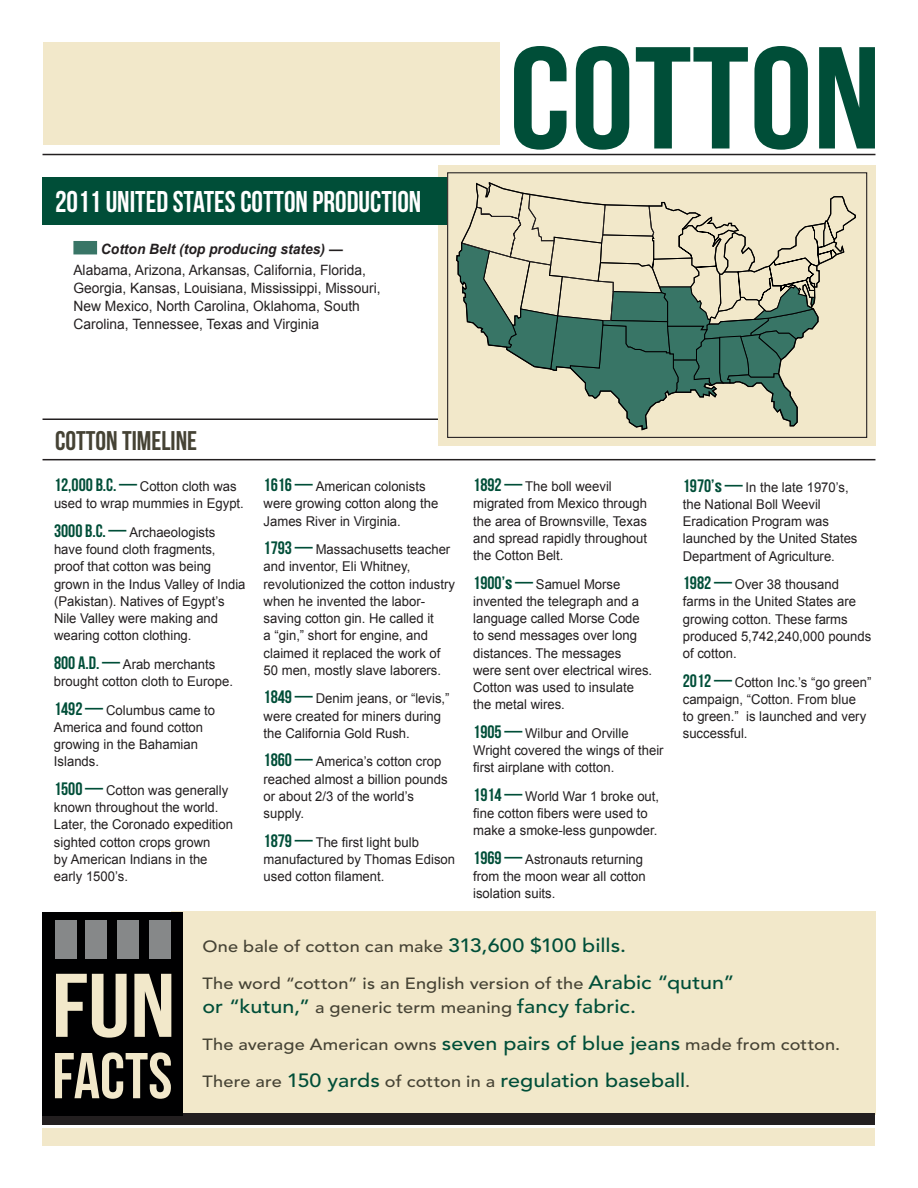
<style>
.page{position:relative;width:918px;height:1188px;background:#fff}
.page>*{position:absolute;margin:0;border:0;box-sizing:border-box;transform-origin:0 0}
.t1{font:144.75px "Bebas Neue";color:#004e38;scale:1.11 1}
.t2{font:90.15px "Bebas Neue";color:#f2e8ca;scale:1.18 1}
.t3{font:64.65px "Bebas Neue";color:#f2e8ca}
.HEAD{font:30px "Bebas Neue";color:#fff}
.vocabulary{font:27px "Bebas Neue";color:#454234}
.funfact{font:500 19.05px "Avenir";color:#004e38;scale:1.12 1}
.funfact-2{font:500 16.2px "Avenir";letter-spacing:.005em;color:#454234;scale:1.12 1}
.BODY{font:14.25px/18px "Arial";color:#231f20}
.BODY-2{font:italic 700 14.25px "Arial";color:#231f20}
.TIMELINE_HEAD{font:13.5px/17.2px "Arial";color:#231f20}
.s1{font-family:"Bebas Neue";font-size:18px;color:#004e38}
.s2{font-family:"Helvetica";font-weight:700;font-stretch:condensed;font-size:16.5px;color:#004e38}
.s3{font-size:19.05px;color:#004e38}
.s4{font-size:16.2px;color:#454234}
</style>
<div class="page">
<hr style="left:43px;top:418px;width:403px;height:2px;background:#231f20">
<div style="left:438px;top:165px;width:437px;height:281px;background:#f2e8ca"></div>
<div style="left:447px;top:172px;width:420px;height:266px;border:1px solid #231f20"></div>
<div style="left:171px;top:912px;width:704px;height:203px;background:#f2e8ca"></div>
<div style="left:43px;top:1128px;width:832px;height:17px;background:#f2e8ca"></div>
<div style="left:43px;top:1113px;width:832px;height:11px;background:#231f20"></div>
<div style="left:73px;top:241px;width:24px;height:13px;background:#387566"></div>
<div style="left:43px;top:178px;width:404px;height:47px;background:#004e38"></div>
<hr style="left:43px;top:459px;width:832px;height:1px;background:#231f20">
<div style="left:43px;top:912px;width:140px;height:203px;background:#000001"></div>
<hr style="left:43px;top:154px;width:832px;height:1px;background:#231f20">
<div style="left:43px;top:43px;width:457px;height:102px;background:#f2e8ca"></div>
<div style="left:86px;top:920px;width:21px;height:38px;background:#868889"></div>
<div style="left:117px;top:920px;width:22px;height:38px;background:#868889"></div>
<div style="left:149px;top:920px;width:22px;height:38px;background:#868889"></div>
<div style="left:55px;top:920px;width:21px;height:38px;background:#868889"></div>
<svg style="left:456px;top:182px;width:400px;height:249px"></svg>
<p class="HEAD" style="left:55px;top:185px;width:368px">2011 UNITED STATES COTTON PRODUCTION</p>
<p class="BODY-2" style="left:101px;top:240px;width:243px">Cotton Belt (top producing states) —</p>
<p class="BODY" style="left:73px;top:262px;width:309px">Alabama, Arizona, Arkansas, California, Florida, Georgia, Kansas, Louisiana, Mississippi, Missouri, New Mexico, North Carolina, Oklahoma, South Carolina, Tennessee, Texas and Virginia</p>
<p class="t1" style="left:509px;top:19px;width:337px">COTTON</p>
<p class="vocabulary" style="left:55px;top:425px;width:144px">COTTON TIMELINE</p>
<p class="TIMELINE_HEAD" style="left:54px;top:478px;width:191px"><span class="s1">12,000 B.C. —</span> Cotton cloth was used to wrap mummies in Egypt.</p>
<p class="TIMELINE_HEAD" style="left:54px;top:524px;width:193px"><span class="s1">3000 B.C. —</span> Archaeologists have found cloth fragments, proof that cotton was being grown in the Indus Valley of India (Pakistan). Natives of Egypt’s<br>Nile Valley were making and wearing cotton clothing.</p>
<p class="TIMELINE_HEAD" style="left:54px;top:656px;width:181px"><span class="s1">800 A.D. —</span> Arab merchants brought cotton cloth to Europe.</p>
<p class="TIMELINE_HEAD" style="left:54px;top:701px;width:163px"><span class="s1">1492 —</span> Columbus came to<br>America and found cotton growing in the Bahamian<br>Islands.</p>
<p class="TIMELINE_HEAD" style="left:54px;top:782px;width:181px"><span class="s1">1500 —</span> Cotton was generally known throughout the world.<br>Later, the Coronado expedition sighted cotton crops grown<br>by American Indians in the early 1500’s.</p>
<p class="TIMELINE_HEAD" style="left:264px;top:478px;width:176px"><span class="s1">1616 —</span> American colonists were growing cotton along the<br>James River in Virginia.</p>
<p class="TIMELINE_HEAD" style="left:264px;top:541px;width:193px"><span class="s1">1793 —</span> Massachusetts teacher and inventor, Eli Whitney, revolutionized the cotton industry when he invented the labor&shy;saving cotton gin. He called it<br>a “gin,” short for engine, and claimed it replaced the work of<br>50 men, mostly slave laborers.</p>
<p class="TIMELINE_HEAD" style="left:264px;top:690px;width:187px"><span class="s1">1849 —</span> Denim jeans, or “levis,” were created for miners during the California Gold Rush.</p>
<p class="TIMELINE_HEAD" style="left:264px;top:753px;width:186px"><span class="s1">1860 —</span> America’s cotton crop reached almost a billion pounds or about 2/3 of the world’s supply.</p>
<p class="TIMELINE_HEAD" style="left:264px;top:833px;width:193px"><span class="s1">1879 —</span> The first light bulb manufactured by Thomas Edison used cotton filament.</p>
<p class="TIMELINE_HEAD" style="left:473px;top:478px;width:175px"><span class="s1">1892 —</span> The boll weevil migrated from Mexico through the area of Brownsville, Texas and spread rapidly throughout the Cotton Belt.</p>
<p class="TIMELINE_HEAD" style="left:473px;top:575px;width:181px"><span class="s1">1900’</span><span class="s2">s</span> <span class="s1">—</span> Samuel Morse invented the telegraph and a language called Morse Code to send messages over long distances. The messages were sent over electrical wires.<br>Cotton was used to insulate the metal wires.</p>
<p class="TIMELINE_HEAD" style="left:473px;top:725px;width:192px"><span class="s1">1905 —</span> Wilbur and Orville<br>Wright covered the wings of their first airplane with cotton.</p>
<p class="TIMELINE_HEAD" style="left:473px;top:788px;width:188px"><span class="s1">1914 —</span> World War 1 broke out, fine cotton fibers were used to make a smoke-less gunpowder.</p>
<p class="TIMELINE_HEAD" style="left:473px;top:851px;width:174px"><span class="s1">1969 —</span> Astronauts returning from the moon wear all cotton isolation suits.</p>
<p class="TIMELINE_HEAD" style="left:683px;top:478px;width:176px"><span class="s1">1970’</span><span class="s2">s</span> <span class="s1">—</span> In the late 1970’s, the National Boll Weevil<br>Eradication Program was launched by the United States<br>Department of Agriculture.</p>
<p class="TIMELINE_HEAD" style="left:683px;top:576px;width:190px"><span class="s1">1982 —</span> Over 38 thousand farms in the United States are growing cotton. These farms produced 5,742,240,000 pounds of cotton.</p>
<p class="TIMELINE_HEAD" style="left:683px;top:673px;width:190px"><span class="s1">2012 —</span> Cotton Inc.’s “go green” campaign, “Cotton. From blue<br>to green.” is launched and very successful.</p>
<p class="t2" style="left:52px;top:956px;width:106px">FUN</p>
<p class="t3" style="left:52px;top:1040px;width:122px">FACTS</p>
<p class="funfact-2" style="left:202px;top:937px;width:380px">One bale of cotton can make <span class="s3">313,600 $100 bills.</span></p>
<p class="funfact-2" style="left:202px;top:974px;width:477px">The word “cotton” is an English version of the <span class="s3">Arabic “qutun”</span></p>
<p class="funfact" style="left:202px;top:995px;width:389px">or “kutun,” <span class="s4">a generic term meaning</span> fancy fabric.</p>
<p class="funfact-2" style="left:202px;top:1035px;width:571px">The average American owns <span class="s3">seven pairs of blue jeans</span> made from cotton.</p>
<p class="funfact" style="left:202px;top:1069px;width:437px"><span class="s4">There are</span> 150 yards <span class="s4">of cotton in a</span> regulation baseball<span class="s4">.</span></p>
</div>
